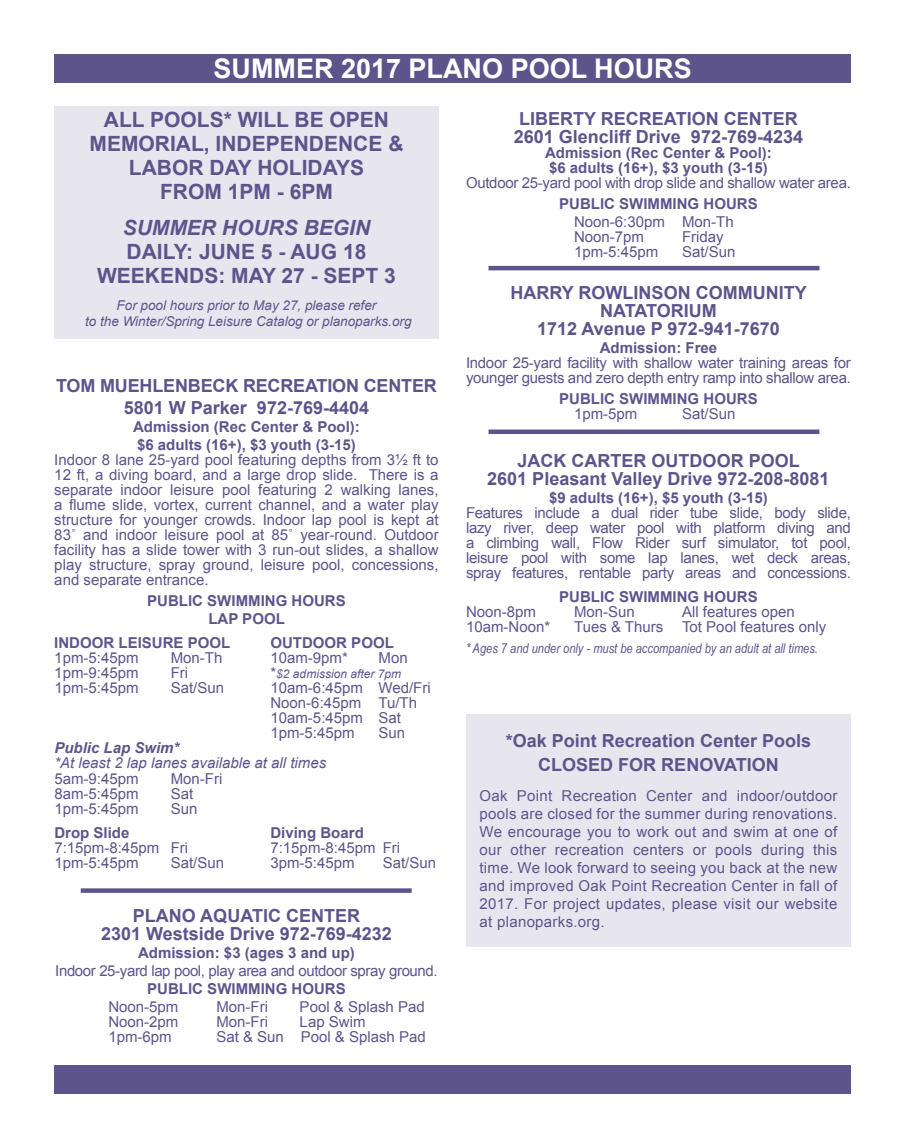
<style>
.page{position:relative;width:905px;height:1148px;background:#fff}
.page>*{position:absolute;margin:0;border:0;box-sizing:border-box;transform-origin:0 0}
.t1{font:700 27px "Arial";color:#fff}
.t2{font:700 21px/24px "Arial";color:#5e548c;text-align:center}
.t3{font:italic 700 21px "Arial";color:#5e548c}
.t4{font:700 18px/18px "Arial";color:#5e548c;text-align:center}
.t5{font:15px/15px "Arial";color:#5e548c;text-align:justify}
.t6{font:700 15px/18px "Arial";color:#5e548c}
.t7{font:15px/15px "Arial";letter-spacing:-.02em;color:#5e548c}
.t8{font:15px "Arial";letter-spacing:-.025em;color:#5e548c}
.t9{font:italic 15px "Arial";color:#5e548c}
.t10{font:italic 700 15px "Arial";color:#5e548c}
.t11{font:italic 13.5px/15px "Arial";color:#5e548c;text-align:center}
.t12{font:italic 13.5px "Arial Narrow";color:#5e548c}
.t13{font:italic 12px "Arial";color:#5e548c}
.s1{font-style:normal;font-size:15px}
</style>
<div class="page">
<div style="left:54px;top:1065px;width:796px;height:29px;background:#5e548c"></div>
<div style="left:54px;top:54px;width:796px;height:29px;background:#5e548c"></div>
<div style="left:54px;top:106px;width:384px;height:232px;background:#e7e6ee"></div>
<hr style="left:488px;top:266px;width:331px;height:4px;background:#5e548c">
<div style="left:488px;top:429px;width:331px;height:5px;background:#5e548c"></div>
<svg style="left:81px;top:888px;width:330px;height:4px"></svg>
<div style="left:466px;top:714px;width:384px;height:232px;background:#e7e6ee"></div>
<h1 class="t1" style="left:213px;top:50px;width:480px">SUMMER 2017 PLANO POOL HOURS</h1>
<h2 class="t2" style="left:89px;top:109px;width:315px">ALL POOLS* WILL BE OPEN<br>MEMORIAL, INDEPENDENCE &amp;<br>LABOR DAY HOLIDAYS<br>FROM 1PM - 6PM</h2>
<h2 class="t3" style="left:123px;top:214px;width:249px">SUMMER HOURS BEGIN</h2>
<h2 class="t2" style="left:97px;top:241px;width:300px">DAILY: JUNE 5 - AUG 18<br>WEEKENDS: MAY 27 - SEPT 3</h2>
<p class="t11" style="left:85px;top:298px;width:328px">For pool hours prior to May 27, please refer<br>to the Winter/Spring Leisure Catalog or planoparks.org</p>
<p class="t4" style="left:56px;top:375px;width:382px;line-height:21.6px">TOM MUEHLENBECK RECREATION CENTER<br>5801 W Parker 972-769-4404</p>
<p class="t6" style="left:133px;top:418px;width:228px">Admission (Rec Center &amp; Pool): $6 adults (16+), $3 youth (3-15)</p>
<p class="t5" style="left:54px;top:452px;width:386px">Indoor 8 lane 25-yard pool featuring depths from 3½ ft to 12 ft, a diving board, and a large drop slide. There is a separate indoor leisure pool featuring 2 walking lanes, a flume slide, vortex, current channel, and a water play structure for younger crowds. Indoor lap pool is kept at 83˚ and indoor leisure pool at 85˚ year-round. Outdoor facility has a slide tower with 3 run-out slides, a shallow play structure, spray ground, leisure pool, concessions, and separate entrance.</p>
<p class="t6" style="left:147px;top:592px;width:200px;text-align:center">PUBLIC SWIMMING HOURS<br>LAP POOL</p>
<p class="t6" style="left:54px;top:634px;width:177px">INDOOR LEISURE POOL</p>
<p class="t6" style="left:270px;top:634px;width:125px">OUTDOOR POOL</p>
<p class="t5" style="left:54px;top:651px;width:86px">1pm-5:45pm</p>
<p class="t5" style="left:171px;top:651px;width:53px">Mon-Th</p>
<p class="t5" style="left:270px;top:651px;width:79px">10am-9pm*</p>
<p class="t5" style="left:378px;top:651px;width:31px">Mon</p>
<p class="t5" style="left:54px;top:666px;width:86px">1pm-9:45pm</p>
<p class="t5" style="left:171px;top:666px;width:19px">Fri</p>
<p class="t13" style="left:270px;top:666px;width:132px"><span class="s1">*</span>$2 admission after 7pm</p>
<p class="t5" style="left:54px;top:681px;width:86px">1pm-5:45pm</p>
<p class="t5" style="left:171px;top:681px;width:55px">Sat/Sun</p>
<p class="t5" style="left:270px;top:681px;width:162px;text-align:left">10am-6:45pm Wed/Fri<br>Noon-6:45pm Tu/Th<br>10am-5:45pm Sat<br>1pm-5:45pm</p>
<p class="t5" style="left:378px;top:726px;width:28px">Sun</p>
<p class="t10" style="left:54px;top:738px;width:127px">Public Lap Swim*</p>
<p class="t9" style="left:54px;top:753px;width:273px">*At least 2 lap lanes available at all times</p>
<p class="t5" style="left:54px;top:771px;width:86px">5am-9:45pm</p>
<p class="t5" style="left:171px;top:771px;width:53px">Mon-Fri</p>
<p class="t5" style="left:54px;top:786px;width:86px">8am-5:45pm</p>
<p class="t5" style="left:171px;top:786px;width:24px">Sat</p>
<p class="t5" style="left:54px;top:801px;width:86px">1pm-5:45pm</p>
<p class="t5" style="left:171px;top:801px;width:28px">Sun</p>
<p class="t6" style="left:54px;top:823px;width:77px">Drop Slide</p>
<p class="t6" style="left:270px;top:823px;width:95px">Diving Board</p>
<p class="t5" style="left:54px;top:840px;width:135px">7:15pm-8:45pm Fri</p>
<p class="t5" style="left:270px;top:840px;width:131px">7:15pm-8:45pm Fri</p>
<p class="t5" style="left:54px;top:855px;width:86px">1pm-5:45pm</p>
<p class="t5" style="left:171px;top:855px;width:55px">Sat/Sun</p>
<p class="t5" style="left:270px;top:855px;width:86px">3pm-5:45pm</p>
<p class="t5" style="left:382px;top:855px;width:55px">Sat/Sun</p>
<p class="t4" style="left:101px;top:906px;width:292px">PLANO AQUATIC CENTER<br>2301 Westside Drive 972-769-4232</p>
<p class="t6" style="left:138px;top:943px;width:218px">Admission: $3 (ages 3 and up)</p>
<p class="t8" style="left:55px;top:960px;width:384px">Indoor 25-yard lap pool, play area and outdoor spray ground.</p>
<p class="t6" style="left:147px;top:979px;width:200px">PUBLIC SWIMMING HOURS</p>
<p class="t5" style="left:108px;top:999px;width:72px">Noon-5pm</p>
<p class="t5" style="left:216px;top:999px;width:53px">Mon-Fri</p>
<p class="t5" style="left:299px;top:999px;width:127px">Pool &amp; Splash Pad</p>
<p class="t5" style="left:108px;top:1014px;width:72px">Noon-2pm</p>
<p class="t5" style="left:216px;top:1014px;width:53px">Mon-Fri</p>
<p class="t5" style="left:299px;top:1014px;width:67px">Lap Swim</p>
<p class="t5" style="left:108px;top:1029px;width:65px">1pm-6pm</p>
<p class="t5" style="left:216px;top:1029px;width:211px">Sat &amp; Sun Pool &amp; Splash Pad</p>
<p class="t4" style="left:514px;top:110px;width:291px">LIBERTY RECREATION CENTER<br>2601 Glencliff Drive 972-769-4234</p>
<p class="t6" style="left:545px;top:145px;width:228px;line-height:15px">Admission (Rec Center &amp; Pool): $6 adults (16+), $3 youth (3-15)</p>
<p class="t7" style="left:466px;top:175px;width:386px">Outdoor 25-yard pool with drop slide and shallow water area.</p>
<p class="t6" style="left:559px;top:195px;width:200px">PUBLIC SWIMMING HOURS</p>
<p class="t5" style="left:574px;top:214px;width:161px">Noon-6:30pm Mon-Th<br>Noon-7pm</p>
<p class="t5" style="left:682px;top:229px;width:43px">Friday</p>
<p class="t5" style="left:574px;top:244px;width:86px">1pm-5:45pm</p>
<p class="t5" style="left:682px;top:244px;width:55px">Sat/Sun</p>
<p class="t4" style="left:510px;top:284px;width:298px">HARRY ROWLINSON COMMUNITY<br>NATATORIUM<br>1712 Avenue P 972-941-7670</p>
<p class="t6" style="left:599px;top:339px;width:119px">Admission: Free</p>
<p class="t7" style="left:466px;top:355px;width:386px">Indoor 25-yard facility with shallow water training areas for younger guests and zero depth entry ramp into shallow area.</p>
<p class="t6" style="left:559px;top:390px;width:200px">PUBLIC SWIMMING HOURS</p>
<p class="t5" style="left:574px;top:406px;width:65px">1pm-5pm</p>
<p class="t5" style="left:682px;top:406px;width:55px">Sat/Sun</p>
<p class="t4" style="left:487px;top:452px;width:344px">JACK CARTER OUTDOOR POOL<br>2601 Pleasant Valley Drive 972-208-8081</p>
<p class="t6" style="left:549px;top:489px;width:220px">$9 adults (16+), $5 youth (3-15)</p>
<p class="t5" style="left:466px;top:505px;width:386px">Features include a dual rider tube slide, body slide, lazy river, deep water pool with platform diving and a climbing wall, Flow Rider surf simulator, tot pool, leisure pool with some lap lanes, wet deck areas, spray features, rentable party areas and concessions.</p>
<p class="t6" style="left:559px;top:588px;width:200px">PUBLIC SWIMMING HOURS</p>
<p class="t5" style="left:466px;top:604px;width:72px">Noon-8pm</p>
<p class="t5" style="left:574px;top:604px;width:62px">Mon-Sun</p>
<p class="t5" style="left:682px;top:604px;width:114px">All features open</p>
<p class="t5" style="left:466px;top:619px;width:86px">10am-Noon*</p>
<p class="t5" style="left:574px;top:619px;width:91px">Tues &amp; Thurs</p>
<p class="t5" style="left:682px;top:619px;width:146px">Tot Pool features only</p>
<p class="t12" style="left:466px;top:638px;width:353px">* Ages 7 and under only - must be accompanied by an adult at all times.</p>
<p class="t4" style="left:506px;top:729px;width:307px;line-height:24px">*Oak Point Recreation Center Pools<br>CLOSED FOR RENOVATION</p>
<p class="t5" style="left:479px;top:786px;width:359px;line-height:18px">Oak Point Recreation Center and indoor/outdoor pools are closed for the summer during renovations.<br>We encourage you to work out and swim at one of our other recreation centers or pools during this time. We look forward to seeing you back at the new and improved Oak Point Recreation Center in fall of 2017. For project updates, please visit our website at planoparks.org.</p>
</div>
